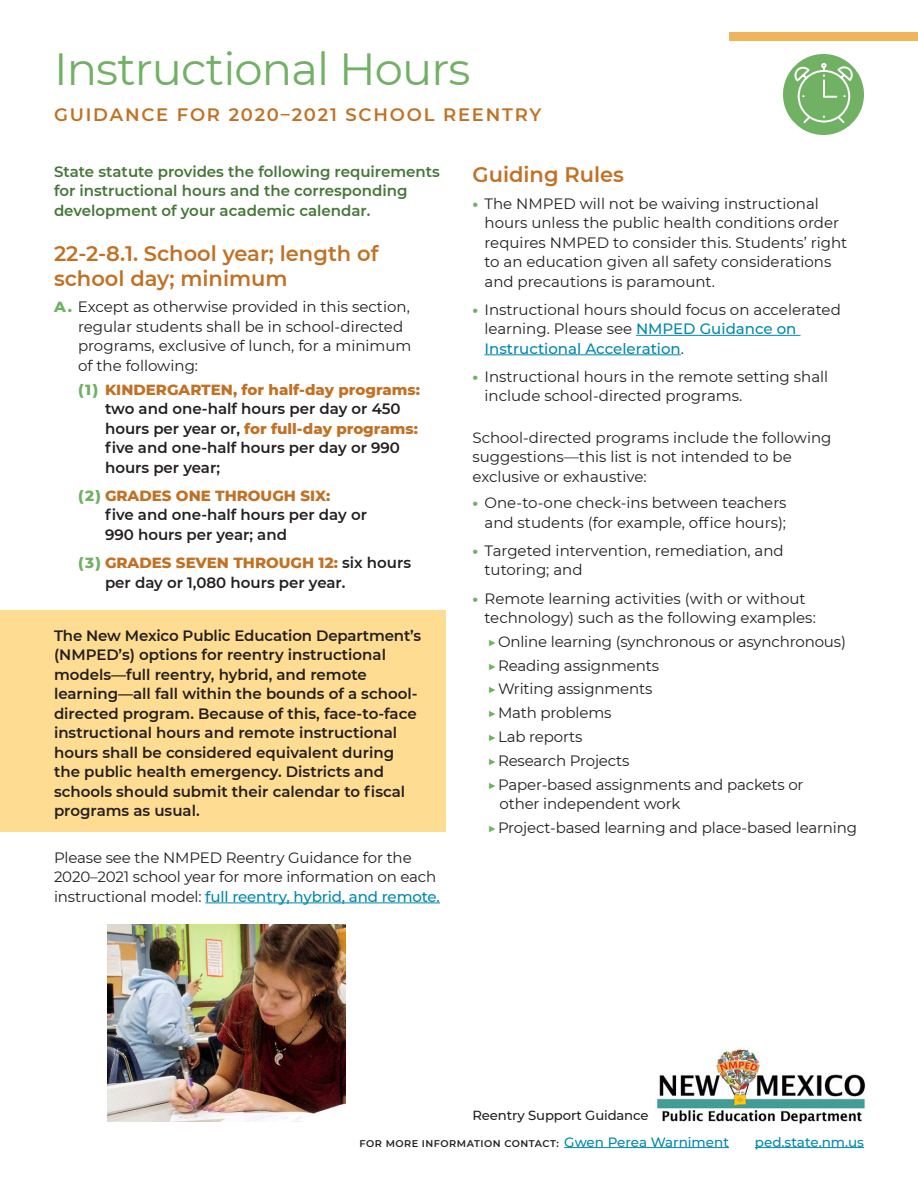
<style>
.page{position:relative;width:918px;height:1188px;background:#fff}
.page>*{position:absolute;margin:0;border:0;box-sizing:border-box;transform-origin:0 0}
.Document_Head{font:45px "Montserrat";letter-spacing:-.02em;color:#71b164}
.Text_subhead{font:600 21px/25.2px "Montserrat";color:#c27124}
.Document_Head-2{font:600 18px "Montserrat";letter-spacing:.1em;color:#c27124}
.Bullet_Text_10_13{font:15px/19.5px "Montserrat";color:#231f20}
.Text_10_13{font:600 15px/19.5px "Montserrat";color:#231f20}
.Bullet_Text_10_13-2{font:600 15px/19.5px "Montserrat";color:#231f20}
.Text_10_13-2{font:15px/19.5px "Montserrat";letter-spacing:-.01em;color:#231f20}
.text_Sub_Subhead{font:600 15px/19.5px "Montserrat";color:#447737}
.Text_10_13-3{font:500 13.5px "Montserrat";color:#0088ae}
.t1{font:500 13.2px "Montserrat";letter-spacing:-.01em;color:#231f20}
.t2{font:600 9.75px "Montserrat";letter-spacing:.05em;color:#231f20}
.s1{font-weight:800;color:#71b164}
.s2{font-weight:800;color:#c27124}
.s3{font-weight:500;color:#0088ae}
.s4{font-weight:500;font-size:13.5px;color:#0088ae}
</style>
<div class="page">
<div style="left:0;top:610px;width:446px;height:222px;background:#fedc92"></div>
<hr style="left:205px;top:903px;width:235px;height:1px;background:#0088ae">
<img style="left:657px;top:1049px;width:209px;height:75px">
<hr style="left:755px;top:1147px;width:109px;height:1px;background:#0088ae">
<div style="left:729px;top:32px;width:189px;height:9px;background:#eeb55a"></div>
<div style="left:783px;top:54px;width:81px;height:81px;background:#71b164;border-radius:50%"></div>
<svg style="left:795px;top:62px;width:58px;height:63px"></svg>
<hr style="left:636px;top:335px;width:165px;height:1px;background:#0088ae">
<hr style="left:484px;top:354px;width:197px;height:1px;background:#0088ae">
<img style="left:108px;top:925px;width:237px;height:196px">
<hr style="left:564px;top:1147px;width:165px;height:1px;background:#0088ae">
<p class="Document_Head" style="left:54px;top:38px;width:418px">Instructional Hours</p>
<p class="Document_Head-2" style="left:54px;top:101px;width:489px">GUIDANCE FOR 2020–2021 SCHOOL REENTRY</p>
<p class="text_Sub_Subhead" style="left:54px;top:161px;width:387px">State statute provides the following requirements for instructional hours and the corresponding development of your academic calendar.</p>
<p class="Text_subhead" style="left:54px;top:240px;width:326px">22-2-8.1. School year; length of school day; minimum</p>
<p class="Bullet_Text_10_13" style="left:78px;top:297px;width:335px;text-indent:-24px"><span class="s1">A.</span> Except as otherwise provided in this section, regular students shall be in school-directed programs, exclusive of lunch, for a minimum of the following:</p>
<p class="Bullet_Text_10_13-2" style="left:105px;top:379px;width:317px;text-indent:-27px"><span class="s1">(1)</span> <span class="s2">KINDERGARTEN, for half-day programs: </span>two and one-half hours per day or 450 hours per year or, <span class="s2">for full-day programs: </span>five and one-half hours per day or 990 hours per year;</p>
<p class="Bullet_Text_10_13-2" style="left:105px;top:485px;width:264px;text-indent:-27px"><span class="s1">(2)</span> <span class="s2">GRADES ONE THROUGH SIX:<br></span>five and one-half hours per day or<br>990 hours per year; and</p>
<p class="Bullet_Text_10_13-2" style="left:105px;top:552px;width:308px;text-indent:-27px"><span class="s1">(3)</span> <span class="s2">GRADES SEVEN THROUGH 12:</span> six hours per day or 1,080 hours per year.</p>
<p class="Text_10_13" style="left:54px;top:625px;width:369px">The New Mexico Public Education Department’s (NMPED’s) options for reentry instructional models—full reentry, hybrid, and remote learning—all fall within the bounds of a school&shy;directed program. Because of this, face-to-face instructional hours and remote instructional hours shall be considered equivalent during the public health emergency. Districts and schools should submit their calendar to fiscal programs as usual.</p>
<p class="Text_10_13-2" style="left:54px;top:847px;width:388px">Please see the NMPED Reentry Guidance for the<br>2020–2021 school year for more information on each instructional model: <span class="s3">full reentry, hybrid, and remote.</span></p>
<p class="Text_subhead" style="left:472px;top:161px;width:153px">Guiding Rules</p>
<p class="Bullet_Text_10_13" style="left:484px;top:193px;width:364px;text-indent:-12px"><span class="s1">•</span> The NMPED will not be waiving instructional hours unless the public health conditions order requires NMPED to consider this. Students’ right to an education given all safety considerations and precautions is paramount.</p>
<p class="Bullet_Text_10_13" style="left:484px;top:299px;width:358px;text-indent:-12px"><span class="s1">•</span> Instructional hours should focus on accelerated learning. Please see <span class="s3">NMPED Guidance on<br>Instructional Acceleration</span>.</p>
<p class="Bullet_Text_10_13" style="left:484px;top:366px;width:345px;text-indent:-12px"><span class="s1">•</span> Instructional hours in the remote setting shall include school-directed programs.</p>
<p class="Text_10_13-2" style="left:472px;top:427px;width:361px">School-directed programs include the following suggestions—this list is not intended to be exclusive or exhaustive:</p>
<p class="Bullet_Text_10_13" style="left:472px;top:493px;width:316px;text-align:right"><span class="s1">•</span> One-to-one check-ins between teachers and students (for example, office hours);</p>
<p class="Bullet_Text_10_13" style="left:484px;top:540px;width:301px;text-indent:-12px"><span class="s1">•</span> Targeted intervention, remediation, and tutoring; and</p>
<p class="Bullet_Text_10_13" style="left:484px;top:588px;width:333px;text-indent:-12px"><span class="s1">•</span> Remote learning activities (with or without technology) such as the following examples:</p>
<p class="Bullet_Text_10_13" style="left:488px;top:631px;width:360px"><span class="s1">▶</span> Online learning (synchronous or asynchronous)</p>
<p class="Bullet_Text_10_13" style="left:488px;top:655px;width:173px"><span class="s1">▶</span> Reading assignments</p>
<p class="Bullet_Text_10_13" style="left:488px;top:679px;width:166px"><span class="s1">▶</span> Writing assignments</p>
<p class="Bullet_Text_10_13" style="left:488px;top:703px;width:125px"><span class="s1">▶</span> Math problems</p>
<p class="Bullet_Text_10_13" style="left:488px;top:727px;width:96px"><span class="s1">▶</span> Lab reports</p>
<p class="Bullet_Text_10_13" style="left:488px;top:750px;width:144px"><span class="s1">▶</span> Research Projects</p>
<p class="Bullet_Text_10_13" style="left:500px;top:774px;width:306px;text-indent:-12px"><span class="s1">▶</span> Paper-based assignments and packets or other independent work</p>
<p class="Bullet_Text_10_13" style="left:488px;top:817px;width:371px"><span class="s1">▶</span> Project-based learning and place-based learning</p>
<p class="t1" style="left:472px;top:1106px;width:178px">Reentry Support Guidance</p>
<p class="t2" style="left:360px;top:1136px;width:371px">FOR MORE INFORMATION CONTACT: <span class="s4">Gwen Perea Warniment</span></p>
<p class="Text_10_13-3" style="left:755px;top:1132px;width:111px">ped.state.nm.us</p>
</div>
